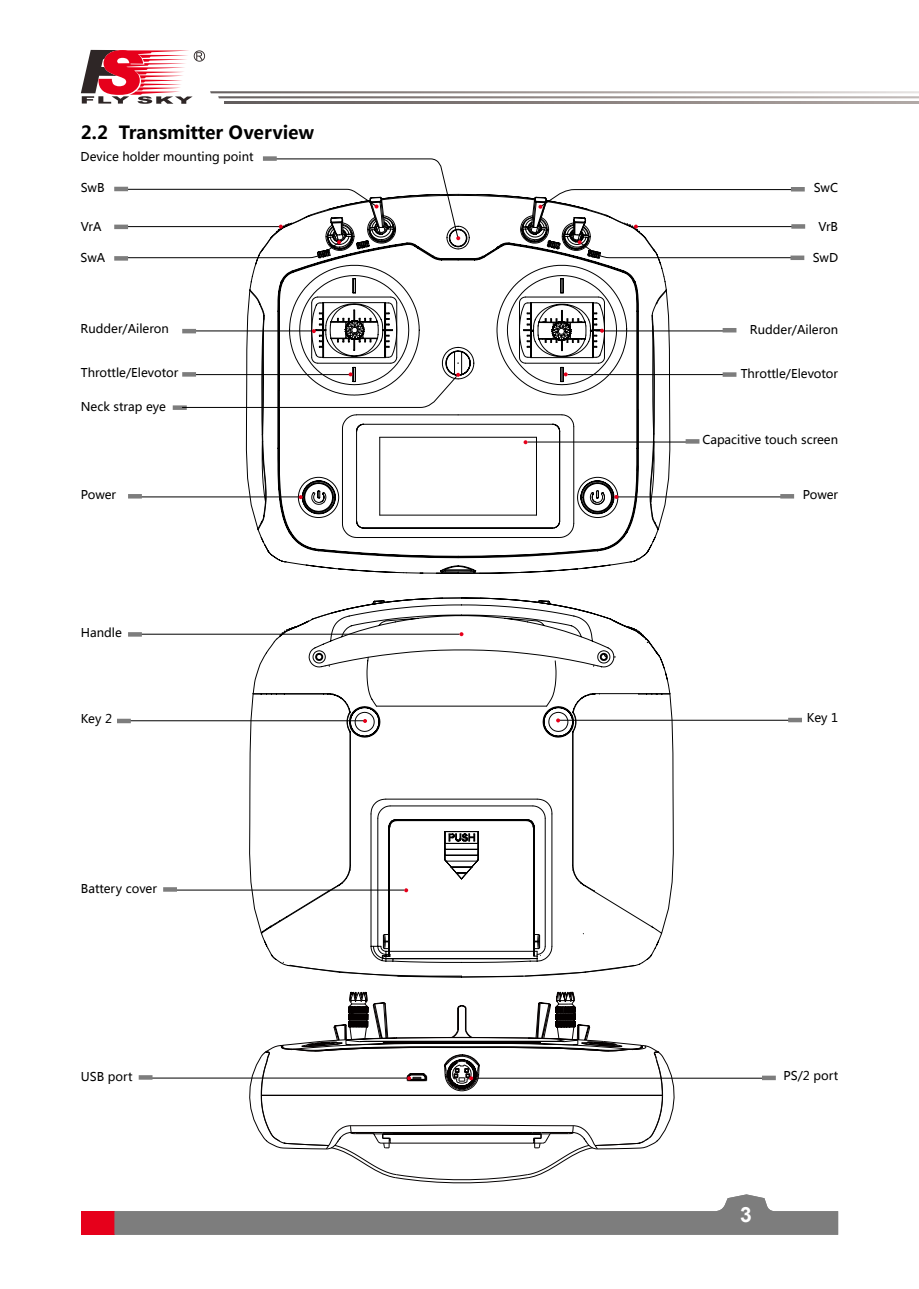
<style>
.page{position:relative;width:919px;height:1289px;background:#fff}
.page>*{position:absolute;margin:0;border:0;box-sizing:border-box;transform-origin:0 0}
.t1{font:700 21px "Arial";color:#fff}
._02-Title_2{font:700 18px "Microsoft Ya Hei";color:#000}
.t2{font:12px "Microsoft Ya Hei";color:#000}
</style>
<div class="page">
<img style="left:225px;top:101px;width:693px;height:2px">
<img style="left:218px;top:96px;width:700px;height:2px">
<img style="left:210px;top:91px;width:708px;height:2px">
<div style="left:81px;top:1211px;width:33px;height:23px;background:#e6001b"></div>
<svg style="left:81px;top:50px;width:124px;height:54px"></svg>
<svg style="left:252px;top:597px;width:418px;height:380px"></svg>
<svg style="left:395px;top:1178px;width:134px;height:6px"></svg>
<svg style="left:301px;top:1149px;width:322px;height:29px"></svg>
<svg style="left:260px;top:1026px;width:403px;height:123px"></svg>
<svg style="left:114px;top:1194px;width:724px;height:40px"></svg>
<svg style="left:249px;top:91px;width:418px;height:13px"></svg>
<svg style="left:262px;top:408px;width:392px;height:166px"></svg>
<div style="left:173px;top:405px;width:14px;height:5px;background:#7d7d7d"></div>
<div style="left:114px;top:224px;width:14px;height:5px;background:#7d7d7d"></div>
<hr style="left:140px;top:496px;width:159px;height:1px;background:#000">
<hr style="left:128px;top:494px;width:14px;height:4px;background:#7d7d7d">
<div style="left:114px;top:256px;width:14px;height:5px;background:#7d7d7d"></div>
<svg style="left:298px;top:495px;width:4px;height:4px"></svg>
<hr style="left:114px;top:187px;width:14px;height:4px;background:#7d7d7d">
<hr style="left:790px;top:187px;width:14px;height:4px;background:#7d7d7d">
<div style="left:791px;top:224px;width:14px;height:5px;background:#7d7d7d"></div>
<div style="left:790px;top:255px;width:14px;height:5px;background:#7d7d7d"></div>
<hr style="left:617px;top:496px;width:167px;height:1px;background:#000">
<hr style="left:780px;top:494px;width:14px;height:4px;background:#7d7d7d">
<hr style="left:527px;top:442px;width:165px;height:1px;background:#000">
<svg style="left:685px;top:439px;width:14px;height:4px"></svg>
<svg style="left:523px;top:440px;width:4px;height:4px"></svg>
<svg style="left:614px;top:495px;width:4px;height:4px"></svg>
<div style="left:263px;top:156px;width:14px;height:5px;background:#7d7d7d"></div>
<svg style="left:123px;top:158px;width:671px;height:250px"></svg>
<hr style="left:131px;top:634px;width:328px;height:1px;background:#000">
<svg style="left:128px;top:632px;width:14px;height:4px"></svg>
<hr style="left:127px;top:720px;width:238px;height:1px;background:#000">
<div style="left:117px;top:718px;width:14px;height:5px;background:#7d7d7d"></div>
<hr style="left:170px;top:889px;width:234px;height:1px;background:#000">
<svg style="left:163px;top:887px;width:14px;height:4px"></svg>
<hr style="left:559px;top:720px;width:231px;height:1px;background:#000">
<div style="left:788px;top:717px;width:13px;height:5px;background:#7d7d7d"></div>
<hr style="left:471px;top:1077px;width:296px;height:1px;background:#000">
<div style="left:762px;top:1075px;width:13px;height:5px;background:#7d7d7d"></div>
<hr style="left:146px;top:1077px;width:261px;height:1px;background:#000">
<svg style="left:139px;top:1075px;width:13px;height:4px"></svg>
<svg style="left:459px;top:632px;width:4px;height:4px"></svg>
<svg style="left:556px;top:718px;width:4px;height:4px"></svg>
<svg style="left:363px;top:719px;width:4px;height:4px"></svg>
<svg style="left:404px;top:888px;width:4px;height:4px"></svg>
<svg style="left:334px;top:991px;width:325px;height:143px"></svg>
<p class="_02-Title_2" style="left:81px;top:120px;width:235px">2.2 Transmitter Overview</p>
<p class="t2" style="left:81px;top:149px;width:174px">Device holder mounting point</p>
<p class="t2" style="left:81px;top:179px;width:25px">SwB</p>
<p class="t2" style="left:813px;top:179px;width:26px">SwC</p>
<p class="t2" style="left:818px;top:219px;width:21px">VrB</p>
<p class="t2" style="left:812px;top:249px;width:27px">SwD</p>
<p class="t2" style="left:81px;top:219px;width:22px">VrA</p>
<p class="t2" style="left:81px;top:249px;width:26px">SwA</p>
<p class="t2" style="left:81px;top:321px;width:90px">Rudder/Aileron</p>
<p class="t2" style="left:81px;top:364px;width:99px">Throttle/Elevotor</p>
<p class="t2" style="left:81px;top:399px;width:87px">Neck strap eye</p>
<p class="t2" style="left:81px;top:487px;width:37px">Power</p>
<p class="t2" style="left:81px;top:624px;width:42px">Handle</p>
<p class="t2" style="left:81px;top:710px;width:33px">Key 2</p>
<p class="t2" style="left:81px;top:880px;width:78px">Battery cover</p>
<p class="t2" style="left:81px;top:1068px;width:53px">USB port</p>
<p class="t2" style="left:749px;top:322px;width:90px">Rudder/Aileron</p>
<p class="t2" style="left:740px;top:366px;width:99px">Throttle/Elevotor</p>
<p class="t2" style="left:702px;top:431px;width:137px">Capacitive touch screen</p>
<p class="t2" style="left:802px;top:487px;width:37px">Power</p>
<p class="t2" style="left:806px;top:709px;width:33px">Key 1</p>
<p class="t2" style="left:783px;top:1067px;width:56px">PS/2 port</p>
<h1 class="t1" style="left:740px;top:1199px;width:13px">3</h1>
</div>
